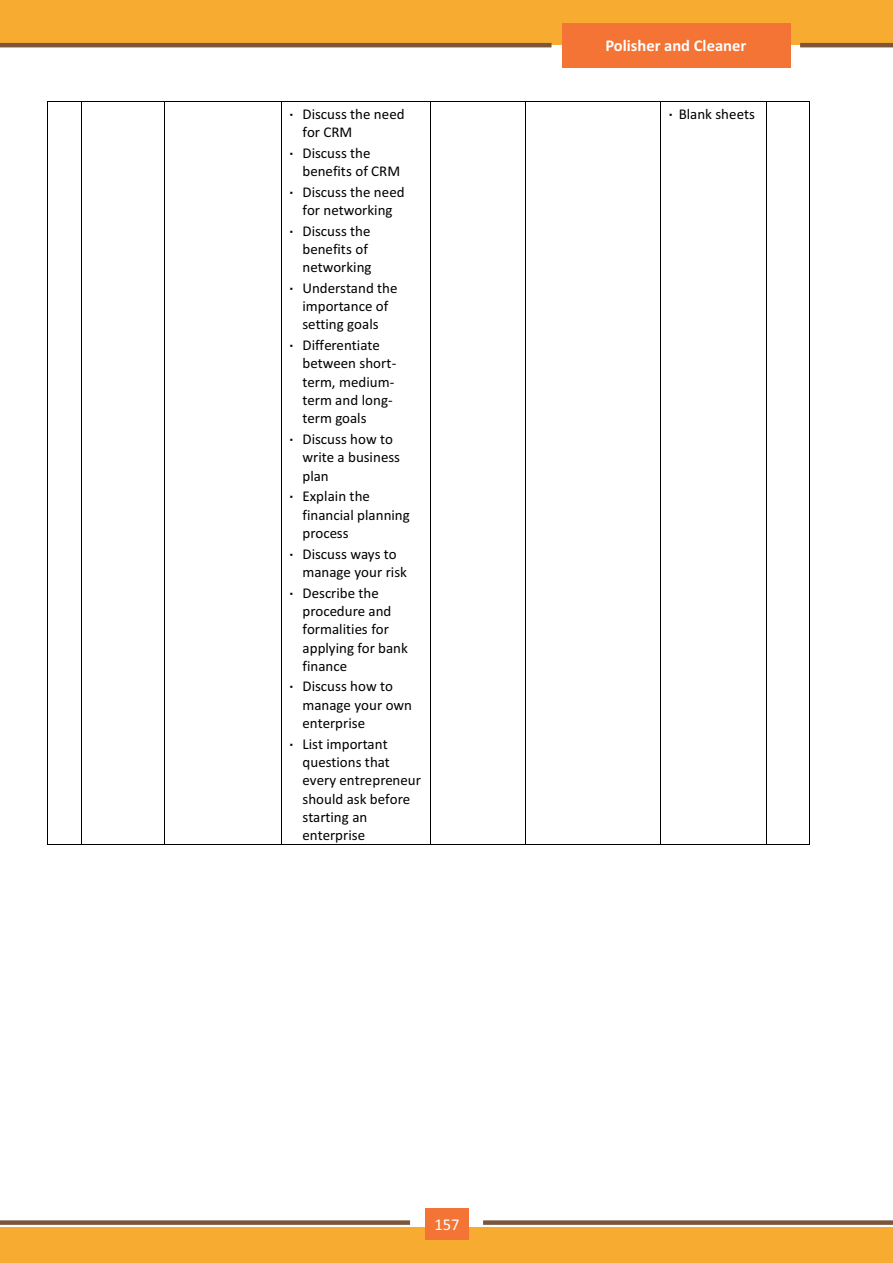
<style>
.page{position:relative;width:893px;height:1263px;background:#fff}
.page>*{position:absolute;margin:0;border:0;box-sizing:border-box;transform-origin:0 0}
.t1{font:700 16.5px "Calibri";color:#fefefe}
.t2{font:16.5px "Calibri";color:#fefefe}
.t3{font:15px/18.3px "Calibri";color:#000}
</style>
<div class="page">
<hr style="left:48px;top:102px;width:33px;height:1px;background:#000">
<hr style="left:82px;top:102px;width:82px;height:1px;background:#000">
<hr style="left:164px;top:102px;width:117px;height:1px;background:#000">
<hr style="left:281px;top:102px;width:149px;height:1px;background:#000">
<hr style="left:430px;top:102px;width:95px;height:1px;background:#000">
<hr style="left:526px;top:102px;width:134px;height:1px;background:#000">
<hr style="left:661px;top:102px;width:105px;height:1px;background:#000">
<hr style="left:767px;top:102px;width:42px;height:1px;background:#000">
<hr style="left:47px;top:102px;width:1px;height:742px;background:#000">
<hr style="left:48px;top:844px;width:33px;height:1px;background:#000">
<hr style="left:81px;top:102px;width:1px;height:742px;background:#000">
<hr style="left:82px;top:844px;width:82px;height:1px;background:#000">
<hr style="left:164px;top:102px;width:1px;height:742px;background:#000">
<hr style="left:164px;top:844px;width:117px;height:1px;background:#000">
<hr style="left:281px;top:102px;width:1px;height:742px;background:#000">
<hr style="left:281px;top:844px;width:149px;height:1px;background:#000">
<hr style="left:430px;top:102px;width:1px;height:742px;background:#000">
<hr style="left:430px;top:844px;width:95px;height:1px;background:#000">
<hr style="left:525px;top:102px;width:1px;height:742px;background:#000">
<hr style="left:526px;top:844px;width:134px;height:1px;background:#000">
<hr style="left:660px;top:102px;width:1px;height:742px;background:#000">
<hr style="left:661px;top:844px;width:105px;height:1px;background:#000">
<hr style="left:766px;top:102px;width:1px;height:742px;background:#000">
<hr style="left:767px;top:844px;width:42px;height:1px;background:#000">
<hr style="left:809px;top:102px;width:1px;height:742px;background:#000">
<div style="left:0;top:1227px;width:893px;height:36px;background:#f7ac31"></div>
<div style="left:0;top:0;width:893px;height:45px;background:#f7ac31"></div>
<hr style="left:800px;top:43px;width:93px;height:4px;background:#7a563a">
<hr style="left:0;top:43px;width:551px;height:4px;background:#7a563a">
<div style="left:0;top:1220px;width:410px;height:5px;background:#7a563a"></div>
<div style="left:425px;top:1209px;width:43px;height:31px;background:#f37435"></div>
<div style="left:483px;top:1220px;width:410px;height:5px;background:#7a563a"></div>
<div style="left:562px;top:23px;width:228px;height:44px;background:#f37435"></div>
<p class="t3" style="left:303px;top:106px;width:104px">Discuss the need for CRM</p>
<p class="t3" style="left:303px;top:145px;width:99px">Discuss the benefits of CRM</p>
<p class="t3" style="left:303px;top:184px;width:104px">Discuss the need for networking</p>
<p class="t3" style="left:303px;top:223px;width:71px">Discuss the benefits of networking</p>
<p class="t3" style="left:303px;top:280px;width:97px">Understand the importance of setting goals</p>
<p class="t3" style="left:303px;top:337px;width:95px">Differentiate between short&shy;term, medium&shy;term and long&shy;term goals</p>
<p class="t3" style="left:303px;top:431px;width:99px">Discuss how to write a business plan</p>
<p class="t3" style="left:303px;top:488px;width:109px">Explain the financial planning process</p>
<p class="t3" style="left:303px;top:546px;width:106px">Discuss ways to manage your risk</p>
<p class="t3" style="left:303px;top:585px;width:107px">Describe the procedure and formalities for applying for bank finance</p>
<p class="t3" style="left:303px;top:678px;width:111px">Discuss how to manage your own enterprise</p>
<p class="t3" style="left:303px;top:736px;width:120px">List important questions that every entrepreneur should ask before starting an enterprise</p>
<p class="t1" style="left:605px;top:38px;width:142px">Polisher and Cleaner</p>
<p class="t3" style="left:679px;top:106px;width:78px">Blank sheets</p>
<p class="t2" style="left:434px;top:1217px;width:27px">157</p>
</div>
